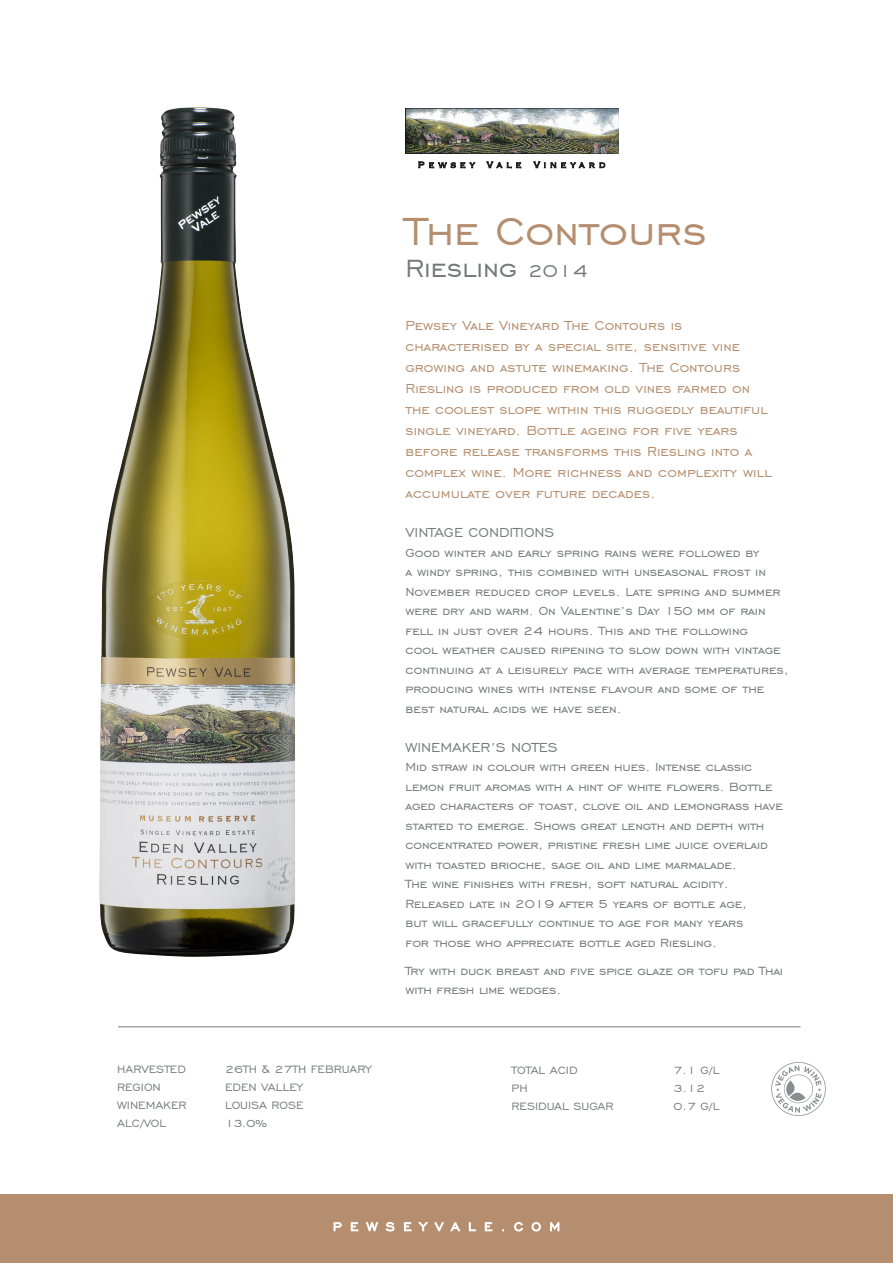
<style>
.page{position:relative;width:893px;height:1263px;background:#fff}
.page>*{position:absolute;margin:0;border:0;box-sizing:border-box;transform-origin:0 0}
.t1{font:49.5px "Engravers Gothic BT";color:#b48e6f}
.t2{font:31.5px "Engravers Gothic BT";color:#76787b}
.t3{font:16.5px/21px "Engravers Gothic BT";color:#b48e6f}
.t4{font:16.5px "Engravers Gothic BT";color:#76787b}
.t5{font:15px/19.5px "Engravers Gothic BT";letter-spacing:-.01em;color:#76787b}
.t6{font:13.5px "Engravers Gothic BT";color:#76787b}
.s1{font-size:22.5px}
</style>
<div class="page">
<div style="left:0;top:1194px;width:893px;height:69px;background:#b48e6f"></div>
<svg style="left:334px;top:1222px;width:225px;height:9px"></svg>
<svg style="left:418px;top:161px;width:57px;height:8px"></svg>
<svg style="left:486px;top:161px;width:35px;height:8px"></svg>
<svg style="left:533px;top:161px;width:72px;height:8px"></svg>
<img style="left:405px;top:108px;width:214px;height:45px">
<hr style="left:118px;top:1026px;width:682px;height:1px;background:#76787b">
<img style="left:99px;top:108px;width:196px;height:849px">
<svg style="left:771px;top:1062px;width:55px;height:54px"></svg>
<p class="t6" style="left:117px;top:1061px;width:70px">HARVESTED</p>
<p class="t6" style="left:225px;top:1061px;width:148px">26TH &amp; 27TH FEBRUARY</p>
<p class="t6" style="left:117px;top:1079px;width:45px">REGION</p>
<p class="t6" style="left:225px;top:1079px;width:79px">EDEN VALLEY</p>
<p class="t6" style="left:117px;top:1097px;width:71px">WINEMAKER</p>
<p class="t6" style="left:225px;top:1097px;width:80px">LOUISA ROSE</p>
<p class="t6" style="left:117px;top:1115px;width:51px">ALC/VOL</p>
<p class="t6" style="left:225px;top:1115px;width:43px">13.0%</p>
<p class="t1" style="left:405px;top:204px;width:303px">The Contours</p>
<p class="t2" style="left:405px;top:251px;width:184px">Riesling <span class="s1">2014</span></p>
<p class="t3" style="left:405px;top:315px;width:368px">Pewsey Vale Vineyard The Contours is characterised by a special site, sensitive vine growing and astute winemaking. The Contours Riesling is produced from old vines farmed on the coolest slope within this ruggedly beautiful single vineyard. Bottle ageing for five years before release transforms this Riesling into a complex wine. More richness and complexity will accumulate over future decades.</p>
<p class="t4" style="left:405px;top:524px;width:150px">VINTAGE CONDITIONS</p>
<p class="t5" style="left:405px;top:543px;width:385px">Good winter and early spring rains were followed by<br>a windy spring, this combined with unseasonal frost in November reduced crop levels. Late spring and summer were dry and warm. On Valentine’s Day 150 mm of rain fell in just over 24 hours. This and the following<br>cool weather caused ripening to slow down with vintage continuing at a leisurely pace with average temperatures, producing wines with intense flavour and some of the best natural acids we have seen.</p>
<p class="t4" style="left:405px;top:738px;width:153px">WINEMAKER’S NOTES</p>
<p class="t5" style="left:405px;top:757px;width:379px">Mid straw in colour with green hues. Intense classic lemon fruit aromas with a hint of white flowers. Bottle aged characters of toast, clove oil and lemongrass have started to emerge. Shows great length and depth with concentrated power, pristine fresh lime juice overlaid with toasted brioche, sage oil and lime marmalade.</p>
<p class="t5" style="left:405px;top:874px;width:325px">The wine finishes with fresh, soft natural acidity.</p>
<p class="t5" style="left:405px;top:894px;width:343px">Released late in 2019 after 5 years of bottle age,</p>
<p class="t5" style="left:405px;top:913px;width:340px">but will gracefully continue to age for many years</p>
<p class="t5" style="left:405px;top:933px;width:313px">for those who appreciate bottle aged Riesling.</p>
<p class="t5" style="left:405px;top:961px;width:379px">Try with duck breast and five spice glaze or tofu pad Thai with fresh lime wedges.</p>
<p class="t6" style="left:512px;top:1062px;width:68px">TOTAL ACID</p>
<p class="t6" style="left:674px;top:1062px;width:47px">7.1 G/L</p>
<p class="t6" style="left:512px;top:1080px;width:18px">PH</p>
<p class="t6" style="left:674px;top:1080px;width:33px">3.12</p>
<p class="t6" style="left:512px;top:1098px;width:103px">RESIDUAL SUGAR</p>
<p class="t6" style="left:674px;top:1098px;width:47px">0.7 G/L</p>
</div>
